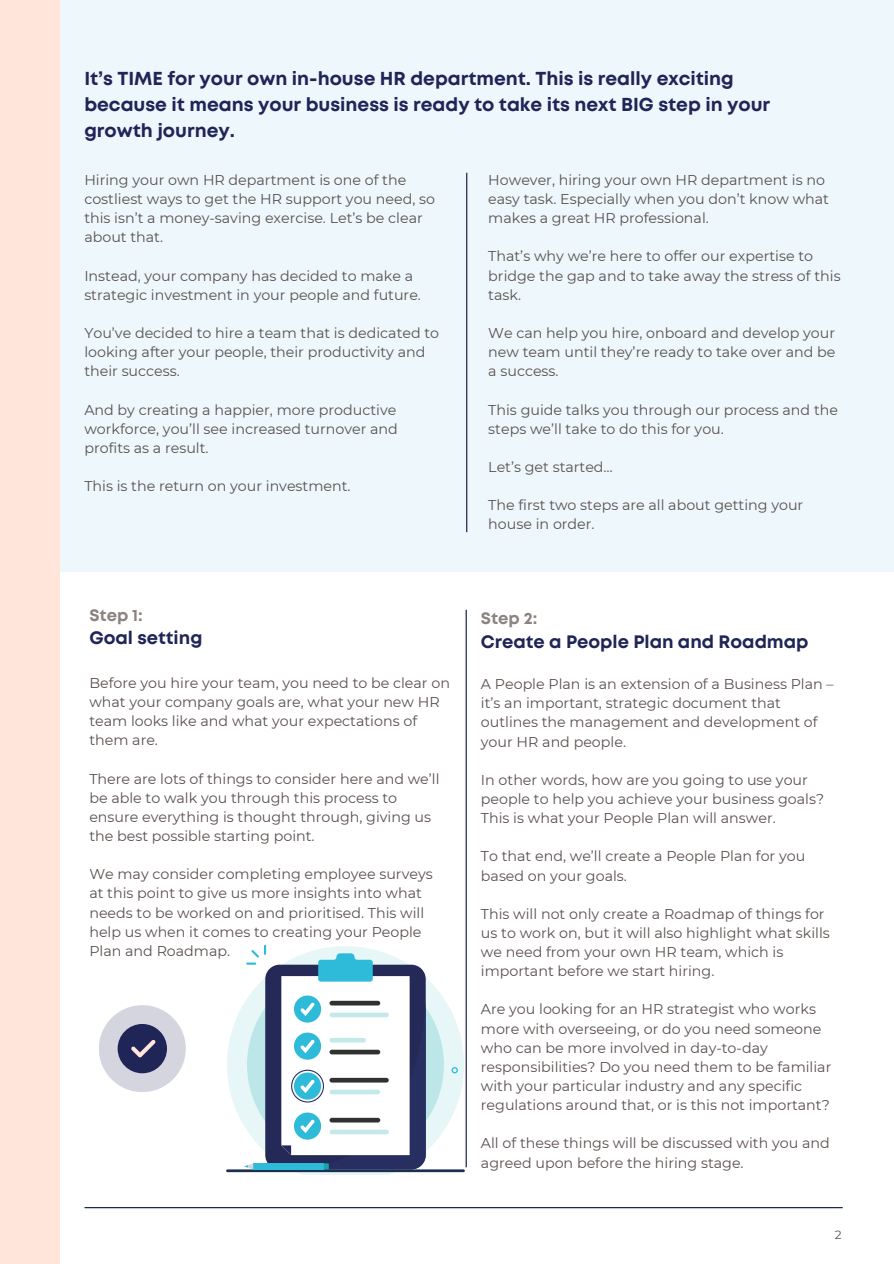
<style>
.page{position:relative;width:894px;height:1264px;background:#fff}
.page>*{position:absolute;margin:0;border:0;box-sizing:border-box;transform-origin:0 0}
.t1{font:700 18.75px/25.8px "Mont";color:#202558}
.t2{font:700 18px "Mont";color:#202558}
.t3{font:700 16.5px "Mont";color:#8c8280}
.t4{font:14.25px/19.2px "Montserrat";color:#5a514f}
.t5{font:12px "Montserrat";color:#5a514f}
</style>
<div class="page">
<hr style="left:85px;top:1207px;width:757px;height:1px;background:#041140">
<div style="left:59px;top:0;width:834px;height:571px;background:#edf7fc"></div>
<div style="left:0;top:0;width:59px;height:1263px;background:#ffe5da"></div>
<hr style="left:466px;top:173px;width:1px;height:359px;background:#041140">
<hr style="left:465px;top:609px;width:1px;height:558px;background:#041140">
<svg style="left:227px;top:999px;width:237px;height:175px;fill:#e8f6f7"></svg>
<svg style="left:451px;top:1067px;width:7px;height:6px"></svg>
<hr style="left:226px;top:1169px;width:238px;height:3px;background:#1a3052">
<svg style="left:244px;top:945px;width:200px;height:225px"></svg>
<div style="left:99px;top:1005px;width:87px;height:87px;background:#d5d5df;border-radius:50%"></div>
<div style="left:118px;top:1023px;width:49px;height:50px;background:#202558;border-radius:50%"></div>
<svg style="left:131px;top:1040px;width:25px;height:17px"></svg>
<p class="t1" style="left:84px;top:67px;width:687px">It’s TIME for your own in-house HR department. This is really exciting because it means your business is ready to take its next BIG step in your growth journey.</p>
<p class="t4" style="left:84px;top:170px;width:352px">Hiring your own HR department is one of the costliest ways to get the HR support you need, so this isn’t a money-saving exercise. Let’s be clear about that.</p>
<p class="t4" style="left:84px;top:266px;width:338px">Instead, your company has decided to make a strategic investment in your people and future.</p>
<p class="t4" style="left:84px;top:323px;width:356px">You’ve decided to hire a team that is dedicated to looking after your people, their productivity and their success.</p>
<p class="t4" style="left:84px;top:400px;width:315px;text-align:justify">And by creating a happier, more productive workforce, you’ll see increased turnover and profits as a result.</p>
<p class="t4" style="left:84px;top:476px;width:267px">This is the return on your investment.</p>
<p class="t4" style="left:488px;top:170px;width:342px">However, hiring your own HR department is no easy task. Especially when you don’t know what makes a great HR professional.</p>
<p class="t4" style="left:488px;top:247px;width:354px">That’s why we’re here to offer our expertise to bridge the gap and to take away the stress of this task.</p>
<p class="t4" style="left:488px;top:323px;width:348px;text-align:justify">We can help you hire, onboard and develop your new team until they’re ready to take over and be a success.</p>
<p class="t4" style="left:488px;top:400px;width:351px">This guide talks you through our process and the steps we’ll take to do this for you.</p>
<p class="t4" style="left:488px;top:457px;width:126px">Let’s get started…</p>
<p class="t4" style="left:488px;top:495px;width:316px">The first two steps are all about getting your house in order.</p>
<p class="t3" style="left:89px;top:608px;width:55px">Step 1:</p>
<p class="t2" style="left:89px;top:631px;width:114px">Goal setting</p>
<p class="t4" style="left:89px;top:673px;width:362px">Before you hire your team, you need to be clear on what your company goals are, what your new HR team looks like and what your expectations of them are.</p>
<p class="t4" style="left:89px;top:769px;width:351px">There are lots of things to consider here and we’ll be able to walk you through this process to ensure everything is thought through, giving us the best possible starting point.</p>
<p class="t4" style="left:89px;top:864px;width:345px">We may consider completing employee surveys at this point to give us more insights into what needs to be worked on and prioritised. This will help us when it comes to creating your People Plan and Roadmap.</p>
<p class="t3" style="left:481px;top:612px;width:58px">Step 2:</p>
<p class="t2" style="left:481px;top:634px;width:329px">Create a People Plan and Roadmap</p>
<h1 class="t4" style="left:481px;top:674px;width:354px">A People Plan is an extension of a Business Plan – it’s an important, strategic document that outlines the management and development of your HR and people.</h1>
<p class="t4" style="left:481px;top:770px;width:344px">In other words, how are you going to use your people to help you achieve your business goals?<br>This is what your People Plan will answer.</p>
<h1 class="t4" style="left:481px;top:846px;width:326px">To that end, we’ll create a People Plan for you based on your goals.</h1>
<p class="t4" style="left:481px;top:904px;width:350px">This will not only create a Roadmap of things for us to work on, but it will also highlight what skills we need from your own HR team, which is important before we start hiring.</p>
<p class="t4" style="left:481px;top:999px;width:352px">Are you looking for an HR strategist who works more with overseeing, or do you need someone who can be more involved in day-to-day responsibilities? Do you need them to be familiar with your particular industry and any specific regulations around that, or is this not important?</p>
<p class="t4" style="left:481px;top:1133px;width:350px">All of these things will be discussed with you and agreed upon before the hiring stage.</p>
<p class="t5" style="left:834px;top:1227px;width:8px">2</p>
</div>
